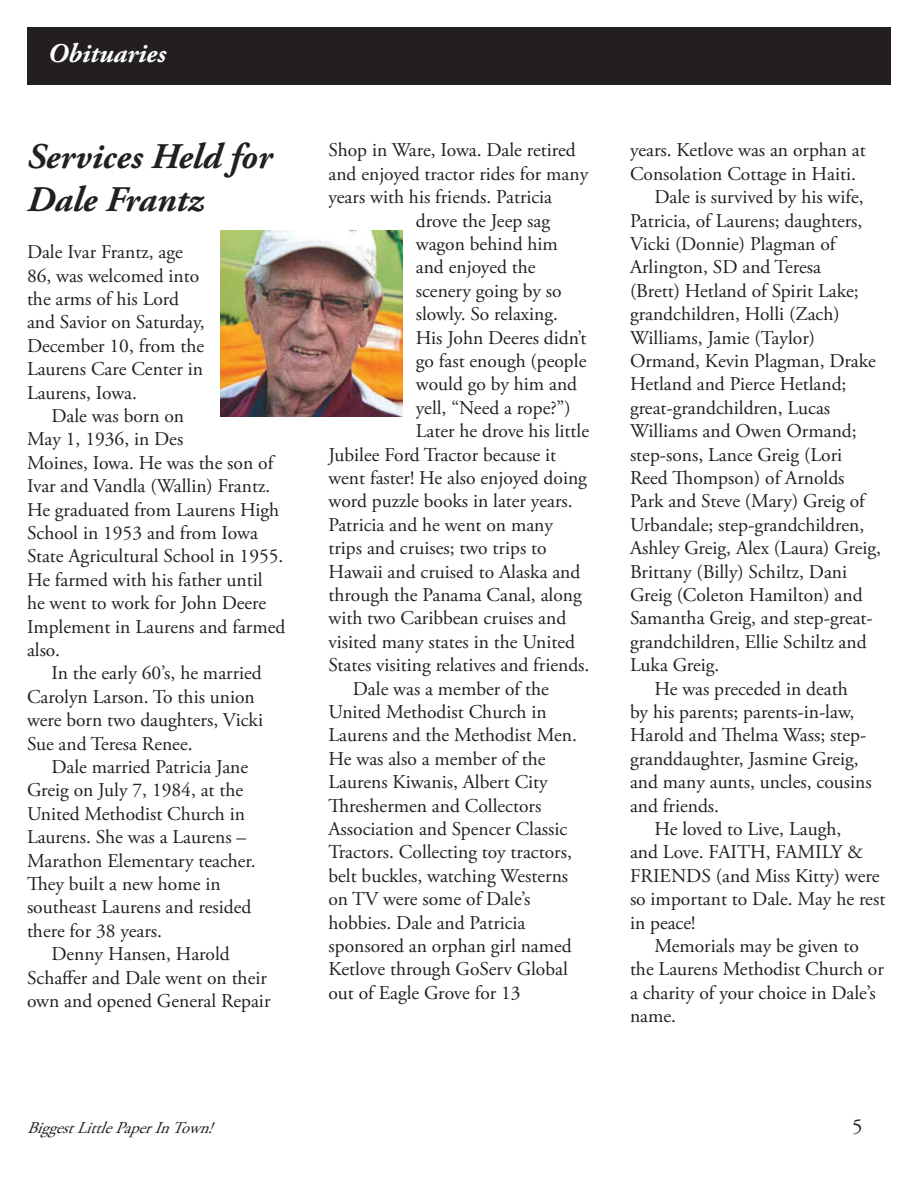
<style>
.page{position:relative;width:918px;height:1188px;background:#fff}
.page>*{position:absolute;margin:0;border:0;box-sizing:border-box;transform-origin:0 0}
.t1{font:italic 700 36px/43.2px "Adobe Garamond Pro";color:#231f20}
.t2{font:italic 700 27px "Adobe Garamond Pro";color:#fff}
.t3{font:21px "Adobe Garamond Pro";color:#231f20}
.t4{font:19.5px/23.4px "Adobe Garamond Pro";color:#231f20}
.t5{font:italic 16.5px "Adobe Garamond Pro";color:#231f20}
</style>
<div class="page">
<div style="left:27px;top:28px;width:864px;height:57px;background:#231f20"></div>
<img style="left:220px;top:230px;width:182px;height:187px">
<h2 class="t2" style="left:48px;top:38px;width:120px">Obituaries</h2>
<h1 class="t1" style="left:27px;top:136px;width:247px">Services Held for<br>Dale Frantz</h1>
<p class="t4" style="left:27px;top:241px;width:179px">Dale Ivar Frantz, age<br>86, was welcomed into the arms of his Lord and Savior on Saturday,<br>December 10, from the<br>Laurens Care Center in<br>Laurens, Iowa.</p>
<p class="t4" style="left:27px;top:405px;width:260px;text-indent:24px">Dale was born on<br>May 1, 1936, in Des<br>Moines, Iowa. He was the son of<br>Ivar and Vandla (Wallin) Frantz.<br>He graduated from Laurens High<br>School in 1953 and from Iowa<br>State Agricultural School in 1955.<br>He farmed with his father until<br>he went to work for John Deere<br>Implement in Laurens and farmed also.</p>
<p class="t4" style="left:27px;top:662px;width:238px;text-indent:24px">In the early 60’s, he married<br>Carolyn Larson. To this union were born two daughters, Vicki<br>Sue and Teresa Renee.</p>
<p class="t4" style="left:27px;top:756px;width:230px;text-indent:24px">Dale married Patricia Jane<br>Greig on July 7, 1984, at the<br>United Methodist Church in<br>Laurens. She was a Laurens –<br>Marathon Elementary teacher.<br>They built a new home in southeast Laurens and resided there for 38 years.</p>
<p class="t4" style="left:27px;top:943px;width:245px;text-indent:24px">Denny Hansen, Harold<br>Schaffer and Dale went on their own and opened General Repair</p>
<p class="t4" style="left:329px;top:139px;width:249px">Shop in Ware, Iowa. Dale retired</p>
<p class="t4" style="left:329px;top:163px;width:261px">and enjoyed tractor rides for many</p>
<p class="t4" style="left:329px;top:186px;width:225px">years with his friends. Patricia</p>
<p class="t4" style="left:416px;top:209px;width:136px">drove the Jeep sag</p>
<p class="t4" style="left:416px;top:233px;width:143px">wagon behind him</p>
<p class="t4" style="left:416px;top:256px;width:121px">and enjoyed the</p>
<p class="t4" style="left:416px;top:280px;width:147px">scenery going by so</p>
<p class="t4" style="left:416px;top:303px;width:144px">slowly. So relaxing.</p>
<p class="t4" style="left:416px;top:326px;width:172px">His John Deeres didn’t</p>
<p class="t4" style="left:416px;top:350px;width:172px">go fast enough (people</p>
<p class="t4" style="left:416px;top:373px;width:163px">would go by him and</p>
<p class="t4" style="left:416px;top:397px;width:156px">yell, “Need a rope?”)</p>
<p class="t4" style="left:416px;top:420px;width:175px">Later he drove his little</p>
<p class="t4" style="left:329px;top:443px;width:229px">Jubilee Ford Tractor because it</p>
<p class="t4" style="left:329px;top:467px;width:260px">went faster! He also enjoyed doing</p>
<p class="t4" style="left:329px;top:490px;width:246px">word puzzle books in later years.</p>
<p class="t4" style="left:329px;top:514px;width:226px">Patricia and he went on many</p>
<p class="t4" style="left:329px;top:537px;width:220px">trips and cruises; two trips to</p>
<p class="t4" style="left:329px;top:560px;width:253px">Hawaii and cruised to Alaska and</p>
<p class="t4" style="left:329px;top:584px;width:255px">through the Panama Canal, along</p>
<p class="t4" style="left:329px;top:607px;width:239px">with two Caribbean cruises and</p>
<p class="t4" style="left:329px;top:631px;width:248px">visited many states in the United</p>
<p class="t4" style="left:329px;top:654px;width:262px">States visiting relatives and friends.</p>
<p class="t4" style="left:353px;top:677px;width:198px">Dale was a member of the</p>
<p class="t4" style="left:329px;top:701px;width:220px">United Methodist Church in</p>
<p class="t4" style="left:329px;top:724px;width:250px">Laurens and the Methodist Men.</p>
<p class="t4" style="left:329px;top:748px;width:218px">He was also a member of the</p>
<p class="t4" style="left:329px;top:771px;width:221px">Laurens Kiwanis, Albert City</p>
<p class="t4" style="left:329px;top:794px;width:214px">Threshermen and Collectors</p>
<p class="t4" style="left:329px;top:818px;width:240px">Association and Spencer Classic</p>
<p class="t4" style="left:329px;top:841px;width:245px">Tractors. Collecting toy tractors,</p>
<p class="t4" style="left:329px;top:865px;width:241px">belt buckles, watching Westerns</p>
<p class="t4" style="left:329px;top:888px;width:203px">on TV were some of Dale’s</p>
<p class="t4" style="left:329px;top:911px;width:199px">hobbies. Dale and Patricia</p>
<p class="t4" style="left:329px;top:935px;width:245px">sponsored an orphan girl named</p>
<p class="t4" style="left:329px;top:958px;width:241px">Ketlove through GoServ Global</p>
<p class="t4" style="left:329px;top:982px;width:194px">out of Eagle Grove for 13</p>
<p class="t4" style="left:630px;top:139px;width:237px">years. Ketlove was an orphan at</p>
<p class="t4" style="left:630px;top:163px;width:228px">Consolation Cottage in Haiti.</p>
<p class="t4" style="left:654px;top:186px;width:211px">Dale is survived by his wife,</p>
<p class="t4" style="left:630px;top:209px;width:234px">Patricia, of Laurens; daughters,</p>
<p class="t4" style="left:630px;top:233px;width:207px">Vicki (Donnie) Plagman of</p>
<p class="t4" style="left:630px;top:256px;width:192px">Arlington, SD and Teresa</p>
<p class="t4" style="left:630px;top:280px;width:230px">(Brett) Hetland of Spirit Lake;</p>
<p class="t4" style="left:630px;top:303px;width:211px">grandchildren, Holli (Zach)</p>
<p class="t4" style="left:630px;top:326px;width:187px">Williams, Jamie (Taylor)</p>
<p class="t4" style="left:630px;top:350px;width:247px">Ormand, Kevin Plagman, Drake</p>
<p class="t4" style="left:630px;top:373px;width:218px">Hetland and Pierce Hetland;</p>
<p class="t4" style="left:630px;top:397px;width:202px">great-grandchildren, Lucas</p>
<p class="t4" style="left:630px;top:420px;width:228px">Williams and Owen Ormand;</p>
<p class="t4" style="left:630px;top:443px;width:214px">step-sons, Lance Greig (Lori</p>
<p class="t4" style="left:630px;top:467px;width:216px">Reed Thompson) of Arnolds</p>
<p class="t4" style="left:630px;top:490px;width:236px">Park and Steve (Mary) Greig of</p>
<p class="t4" style="left:630px;top:514px;width:236px">Urbandale; step-grandchildren,</p>
<p class="t4" style="left:630px;top:537px;width:253px">Ashley Greig, Alex (Laura) Greig,</p>
<p class="t4" style="left:630px;top:560px;width:219px">Brittany (Billy) Schiltz, Dani</p>
<p class="t4" style="left:630px;top:584px;width:234px">Greig (Coleton Hamilton) and</p>
<p class="t4" style="left:630px;top:607px;width:244px">Samantha Greig, and step-great-</p>
<p class="t4" style="left:630px;top:631px;width:238px">grandchildren, Ellie Schiltz and</p>
<p class="t4" style="left:630px;top:654px;width:91px">Luka Greig.</p>
<p class="t4" style="left:654px;top:677px;width:195px">He was preceded in death</p>
<p class="t4" style="left:630px;top:701px;width:226px">by his parents; parents-in-law,</p>
<p class="t4" style="left:630px;top:724px;width:238px">Harold and Thelma Wass; step-</p>
<p class="t4" style="left:630px;top:748px;width:230px">granddaughter, Jasmine Greig,</p>
<p class="t4" style="left:630px;top:771px;width:243px">and many aunts, uncles, cousins</p>
<p class="t4" style="left:630px;top:794px;width:91px">and friends.</p>
<p class="t4" style="left:654px;top:818px;width:188px">He loved to Live, Laugh,</p>
<p class="t4" style="left:630px;top:841px;width:235px">and Love. FAITH, FAMILY &amp;</p>
<p class="t4" style="left:630px;top:865px;width:251px">FRIENDS (and Miss Kitty) were</p>
<p class="t4" style="left:630px;top:888px;width:257px">so important to Dale. May he rest</p>
<p class="t4" style="left:630px;top:911px;width:67px">in peace!</p>
<p class="t4" style="left:654px;top:935px;width:206px">Memorials may be given to</p>
<p class="t4" style="left:630px;top:958px;width:255px">the Laurens Methodist Church or</p>
<p class="t4" style="left:630px;top:982px;width:247px">a charity of your choice in Dale’s</p>
<p class="t4" style="left:630px;top:1005px;width:48px">name.</p>
<p class="t5" style="left:27px;top:1118px;width:195px">BiggestLittlePaperInTown!</p>
<p class="t3" style="left:852px;top:1114px;width:12px">5</p>
</div>
